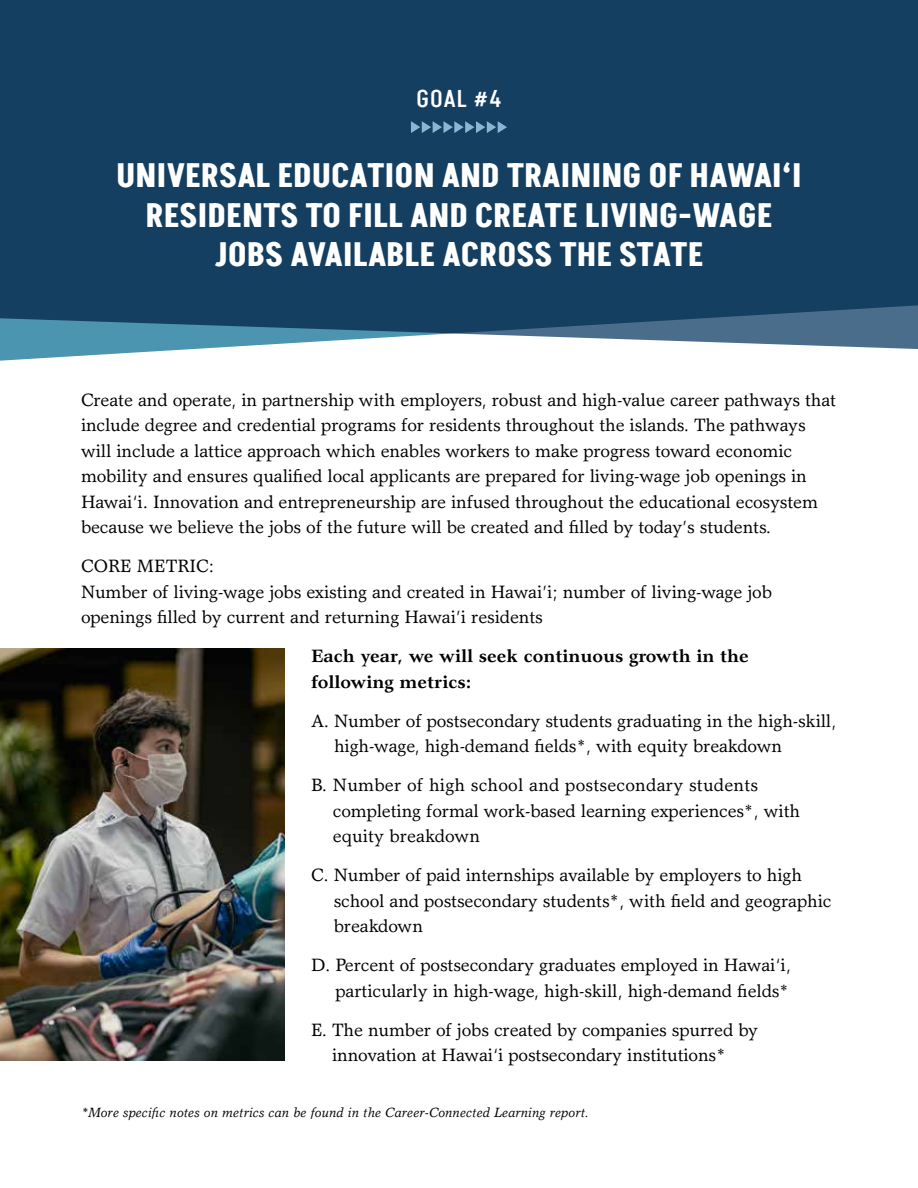
<style>
.page{position:relative;width:918px;height:1188px;background:#fff}
.page>*{position:absolute;margin:0;border:0;box-sizing:border-box;transform-origin:0 0}
.t1{font:700 33px/39.6px "Akshar";color:#fff;text-align:center}
.t2{font:500 24px "Akshar";color:#fff}
.t3{font:18px/25.5px "Garth Graphic";letter-spacing:-.01em;color:#000}
.t4{font:700 18px/25.5px "Garth Graphic";color:#000}
.t5{font:italic 13.5px "Garth Graphic";letter-spacing:.01em;color:#000}
</style>
<div class="page">
<svg style="left:0;top:0;width:918px;height:361px;background:#234c6b"></svg>
<svg style="left:404px;top:120px;width:103px;height:14px"></svg>
<img style="left:0;top:648px;width:284px;height:412px">
<h2 class="t2" style="left:416px;top:83px;width:87px">GOAL #4</h2>
<h1 class="t1" style="left:116px;top:156px;width:687px">UNIVERSAL EDUCATION AND TRAINING OF HAWAI‘I<br>RESIDENTS TO FILL AND CREATE LIVING-WAGE<br>JOBS AVAILABLE ACROSS THE STATE</h1>
<p class="t3" style="left:81px;top:386px;width:757px">Create and operate, in partnership with employers, robust and high-value career pathways that include degree and credential programs for residents throughout the islands. The pathways will include a lattice approach which enables workers to make progress toward economic mobility and ensures qualified local applicants are prepared for living-wage job openings in Hawai‘i. Innovation and entrepreneurship are infused throughout the educational ecosystem because we believe the jobs of the future will be created and filled by today’s students.</p>
<p class="t3" style="left:81px;top:553px;width:693px">CORE METRIC:<br>Number of living-wage jobs existing and created in Hawai’i; number of living-wage job openings filled by current and returning Hawai’i residents</p>
<p class="t4" style="left:311px;top:643px;width:439px">Each year, we will seek continuous growth in the following metrics:</p>
<p class="t3" style="left:334px;top:708px;width:504px;text-indent:-23px">A. Number of postsecondary students graduating in the high-skill, high-wage, high-demand fields*, with equity breakdown</p>
<p class="t3" style="left:333px;top:772px;width:469px;text-indent:-22px">B. Number of high school and postsecondary students completing formal work-based learning experiences*, with equity breakdown</p>
<p class="t3" style="left:334px;top:862px;width:499px;text-indent:-23px">C. Number of paid internships available by employers to high school and postsecondary students*, with field and geographic breakdown</p>
<p class="t3" style="left:311px;top:952px;width:481px;text-align:right">D. Percent of postsecondary graduates employed in Hawai‘i, particularly in high-wage, high-skill, high-demand fields*</p>
<p class="t3" style="left:332px;top:1017px;width:428px;text-indent:-21px">E. The number of jobs created by companies spurred by innovation at Hawai‘i postsecondary institutions*</p>
<p class="t5" style="left:81px;top:1105px;width:510px">*More specific notes on metrics can be found in the Career-Connected Learning report.</p>
</div>
